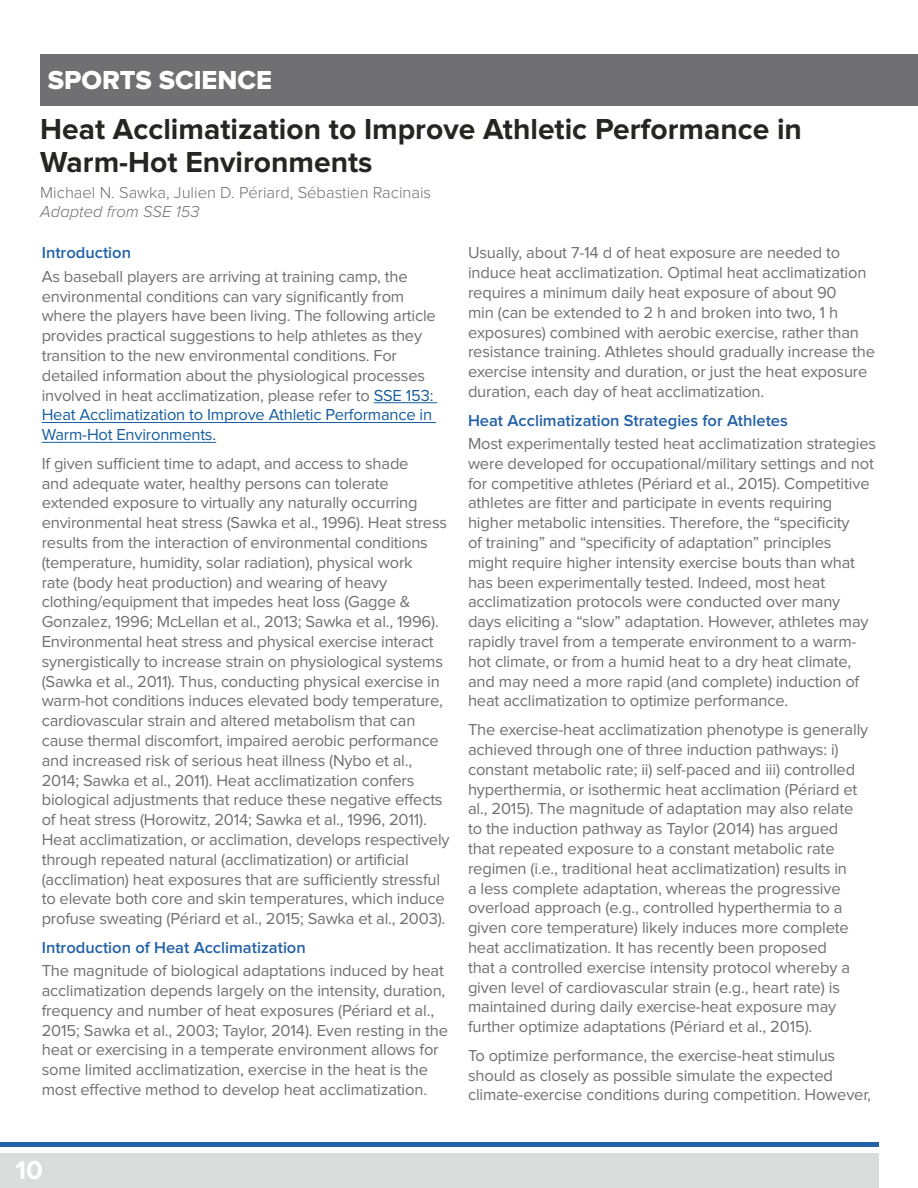
<style>
.page{position:relative;width:918px;height:1188px;background:#fff}
.page>*{position:absolute;margin:0;border:0;box-sizing:border-box;transform-origin:0 0}
.t1{font:700 30px/33px "Proxima Nova";color:#252621}
.t2{font:27px "Proxima Nova Extrabld";color:#fff}
.t3{font:700 27px "Proxima Nova";color:#fff}
.Body_Text{font:16.5px/19.8px "Proxima Nova";letter-spacing:-.01em;color:#706f72}
.t4{font:600 16.5px "Proxima Nova";color:#2361a7}
.t5{font:300 16.5px "Proxima Nova";color:#706f72}
.t6{font:italic 300 16.5px "Proxima Nova";color:#706f72}
.s1{color:#175d9e}
</style>
<div class="page">
<div style="left:0;top:1153px;width:878px;height:35px;background:#dadbdb"></div>
<hr style="left:0;top:1143px;width:878px;height:4px;background:#2461a6">
<div style="left:40px;top:54px;width:878px;height:52px;background:#706f72"></div>
<hr style="left:374px;top:402px;width:63px;height:1px;background:#175d9e">
<hr style="left:42px;top:422px;width:394px;height:1px;background:#175d9e">
<hr style="left:42px;top:442px;width:174px;height:1px;background:#175d9e">
<p class="t2" style="left:48px;top:64px;width:226px">SPORTS SCIENCE</p>
<p class="t1" style="left:40px;top:114px;width:763px">Heat Acclimatization to Improve Athletic Performance in<br>Warm-Hot Environments</p>
<p class="t5" style="left:40px;top:183px;width:392px">Michael N. Sawka, Julien D. Périard, Sébastien Racinais</p>
<p class="t6" style="left:40px;top:203px;width:161px">Adapted from SSE 153</p>
<p class="t4" style="left:42px;top:244px;width:91px">Introduction</p>
<p class="Body_Text" style="left:42px;top:267px;width:396px">As baseball players are arriving at training camp, the environmental conditions can vary significantly from where the players have been living. The following article provides practical suggestions to help athletes as they transition to the new environmental conditions. For detailed information about the physiological processes involved in heat acclimatization, please refer to <span class="s1">SSE 153:<br>Heat Acclimatization to Improve Athletic Performance in Warm-Hot Environments.</span></p>
<p class="Body_Text" style="left:42px;top:454px;width:409px">If given sufficient time to adapt, and access to shade<br>and adequate water, healthy persons can tolerate extended exposure to virtually any naturally occurring environmental heat stress (Sawka et al., 1996). Heat stress results from the interaction of environmental conditions (temperature, humidity, solar radiation), physical work<br>rate (body heat production) and wearing of heavy clothing/equipment that impedes heat loss (Gagge &amp; Gonzalez, 1996; McLellan et al., 2013; Sawka et al., 1996).<br>Environmental heat stress and physical exercise interact synergistically to increase strain on physiological systems (Sawka et al., 2011). Thus, conducting physical exercise in warm-hot conditions induces elevated body temperature, cardiovascular strain and altered metabolism that can cause thermal discomfort, impaired aerobic performance and increased risk of serious heat illness (Nybo et al., 2014; Sawka et al., 2011). Heat acclimatization confers biological adjustments that reduce these negative effects of heat stress (Horowitz, 2014; Sawka et al., 1996, 2011).<br>Heat acclimatization, or acclimation, develops respectively through repeated natural (acclimatization) or artificial (acclimation) heat exposures that are sufficiently stressful to elevate both core and skin temperatures, which induce profuse sweating (Périard et al., 2015; Sawka et al., 2003).</p>
<p class="t4" style="left:42px;top:938px;width:266px">Introduction of Heat Acclimatization</p>
<p class="Body_Text" style="left:42px;top:961px;width:408px">The magnitude of biological adaptations induced by heat acclimatization depends largely on the intensity, duration, frequency and number of heat exposures (Périard et al., 2015; Sawka et al., 2003; Taylor, 2014). Even resting in the heat or exercising in a temperate environment allows for some limited acclimatization, exercise in the heat is the most effective method to develop heat acclimatization.</p>
<p class="Body_Text" style="left:468px;top:243px;width:409px">Usually, about 7-14 d of heat exposure are needed to induce heat acclimatization. Optimal heat acclimatization requires a minimum daily heat exposure of about 90<br>min (can be extended to 2 h and broken into two, 1 h exposures) combined with aerobic exercise, rather than resistance training. Athletes should gradually increase the exercise intensity and duration, or just the heat exposure duration, each day of heat acclimatization.</p>
<p class="t4" style="left:468px;top:411px;width:321px">Heat Acclimatization Strategies for Athletes</p>
<p class="Body_Text" style="left:468px;top:434px;width:410px">Most experimentally tested heat acclimatization strategies were developed for occupational/military settings and not for competitive athletes (Périard et al., 2015). Competitive athletes are fitter and participate in events requiring higher metabolic intensities. Therefore, the “specificity<br>of training” and “specificity of adaptation” principles<br>might require higher intensity exercise bouts than what has been experimentally tested. Indeed, most heat acclimatization protocols were conducted over many days eliciting a “slow” adaptation. However, athletes may rapidly travel from a temperate environment to a warm&shy;hot climate, or from a humid heat to a dry heat climate, and may need a more rapid (and complete) induction of heat acclimatization to optimize performance.</p>
<p class="Body_Text" style="left:468px;top:720px;width:402px">The exercise-heat acclimatization phenotype is generally achieved through one of three induction pathways: i) constant metabolic rate; ii) self-paced and iii) controlled hyperthermia, or isothermic heat acclimation (Périard et al., 2015). The magnitude of adaptation may also relate to the induction pathway as Taylor (2014) has argued that repeated exposure to a constant metabolic rate regimen (i.e., traditional heat acclimatization) results in<br>a less complete adaptation, whereas the progressive overload approach (e.g., controlled hyperthermia to a given core temperature) likely induces more complete heat acclimatization. It has recently been proposed<br>that a controlled exercise intensity protocol whereby a given level of cardiovascular strain (e.g., heart rate) is maintained during daily exercise-heat exposure may further optimize adaptations (Périard et al., 2015).</p>
<p class="Body_Text" style="left:468px;top:1046px;width:405px">To optimize performance, the exercise-heat stimulus should as closely as possible simulate the expected climate-exercise conditions during competition. However,</p>
<h2 class="t3" style="left:15px;top:1155px;width:29px">10</h2>
</div>
